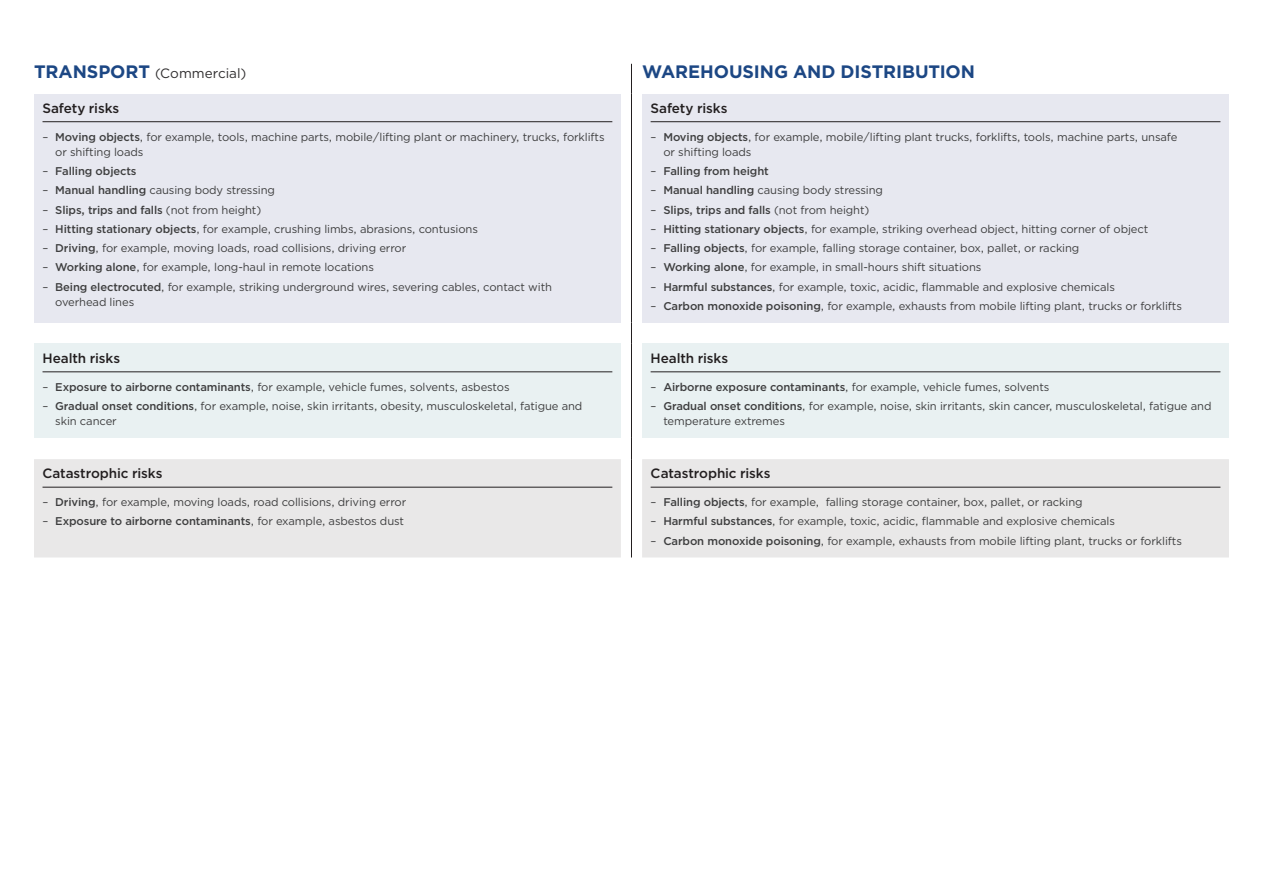
<style>
.page{position:relative;width:1263px;height:893px;background:#fff}
.page>*{position:absolute;margin:0;border:0;box-sizing:border-box;transform-origin:0 0}
.industry_head{font:700 18px "Gotham";letter-spacing:-.005em;color:#1c4784}
.H4_rule{font:500 13.5px "Gotham";letter-spacing:-.005em;color:#231f20}
.industry_head-2{font:13.5px "Gotham";letter-spacing:.005em;color:#312f30}
.t1{font:11.25px/15px "Gotham";letter-spacing:-.01em;color:#3e3e3f}
.t2{font:500 11.25px "Gotham";letter-spacing:-.01em;color:#3e3e3f}
.s1{font-weight:700;font-size:18px;color:#1c4784}
.s2{font-weight:500}
.s3{font-weight:400}
</style>
<div class="page">
<div style="left:34px;top:94px;width:587px;height:229px;background:#e7e8f0"></div>
<div style="left:642px;top:94px;width:587px;height:229px;background:#e7e8f0"></div>
<div style="left:34px;top:344px;width:587px;height:94px;background:#e9f1f2"></div>
<div style="left:642px;top:344px;width:587px;height:94px;background:#e9f1f2"></div>
<div style="left:34px;top:459px;width:1195px;height:98px;background:#e9e8e8"></div>
<hr style="left:631px;top:64px;width:1px;height:30px;background:#231f20">
<hr style="left:631px;top:94px;width:1px;height:229px;background:#231f20">
<svg style="left:631px;top:323px;width:1px;height:21px"></svg>
<hr style="left:631px;top:344px;width:1px;height:94px;background:#231f20">
<svg style="left:631px;top:438px;width:1px;height:21px"></svg>
<hr style="left:631px;top:459px;width:1px;height:98px;background:#231f20">
<hr style="left:43px;top:121px;width:569px;height:1px;background:#231f20">
<hr style="left:651px;top:121px;width:569px;height:1px;background:#231f20">
<hr style="left:43px;top:372px;width:569px;height:1px;background:#231f20">
<hr style="left:651px;top:372px;width:569px;height:1px;background:#231f20">
<hr style="left:43px;top:487px;width:569px;height:1px;background:#231f20">
<hr style="left:651px;top:487px;width:569px;height:1px;background:#231f20">
<p class="industry_head-2" style="left:34px;top:65px;width:214px"><span class="s1">TRANSPORT</span> (Commercial)</p>
<p class="industry_head" style="left:642px;top:60px;width:334px">WAREHOUSING AND DISTRIBUTION</p>
<p class="H4_rule" style="left:43px;top:99px;width:78px">Safety risks</p>
<p class="t1" style="left:55px;top:129px;width:551px;text-indent:-13px">– <span class="s2">Moving objects</span>, for example, tools, machine parts, mobile/lifting plant or machinery, trucks, forklifts or shifting loads</p>
<p class="t2" style="left:43px;top:164px;width:96px"><span class="s3">–</span> Falling objects</p>
<p class="t1" style="left:43px;top:183px;width:234px">– <span class="s2">Manual handling</span> causing body stressing</p>
<p class="t2" style="left:43px;top:202px;width:220px"><span class="s3">–</span> Slips, trips and falls <span class="s3">(not from height)</span></p>
<p class="t1" style="left:43px;top:221px;width:437px">– <span class="s2">Hitting stationary objects</span>, for example, crushing limbs, abrasions, contusions</p>
<p class="t1" style="left:43px;top:240px;width:365px">– <span class="s2">Driving</span>, for example, moving loads, road collisions, driving error</p>
<p class="t1" style="left:43px;top:260px;width:333px">– <span class="s2">Working alone</span>, for example, long-haul in remote locations</p>
<p class="t1" style="left:55px;top:279px;width:498px;text-indent:-13px">– <span class="s2">Being electrocuted</span>, for example, striking underground wires, severing cables, contact with overhead lines</p>
<p class="H4_rule" style="left:651px;top:99px;width:78px">Safety risks</p>
<p class="t1" style="left:663px;top:129px;width:516px;text-indent:-13px">– <span class="s2">Moving objects</span>, for example, mobile/lifting plant trucks, forklifts, tools, machine parts, unsafe or shifting loads</p>
<p class="t2" style="left:651px;top:164px;width:120px"><span class="s3">–</span> Falling from height</p>
<p class="t1" style="left:651px;top:183px;width:234px">– <span class="s2">Manual handling</span> causing body stressing</p>
<p class="t2" style="left:651px;top:202px;width:220px"><span class="s3">–</span> Slips, trips and falls <span class="s3">(not from height)</span></p>
<p class="t1" style="left:651px;top:221px;width:499px">– <span class="s2">Hitting stationary objects</span>, for example, striking overhead object, hitting corner of object</p>
<p class="t1" style="left:651px;top:240px;width:430px">– <span class="s2">Falling objects</span>, for example, falling storage container, box, pallet, or racking</p>
<p class="t1" style="left:651px;top:260px;width:332px">– <span class="s2">Working alone</span>, for example, in small-hours shift situations</p>
<p class="t1" style="left:651px;top:279px;width:466px">– <span class="s2">Harmful substances</span>, for example, toxic, acidic, flammable and explosive chemicals</p>
<p class="t1" style="left:651px;top:298px;width:533px">– <span class="s2">Carbon monoxide poisoning</span>, for example, exhausts from mobile lifting plant, trucks or forklifts</p>
<p class="H4_rule" style="left:43px;top:350px;width:79px">Health risks</p>
<p class="t1" style="left:43px;top:379px;width:469px">– <span class="s2">Exposure to airborne contaminants</span>, for example, vehicle fumes, solvents, asbestos</p>
<p class="t1" style="left:55px;top:398px;width:529px;text-indent:-13px">– <span class="s2">Gradual onset conditions</span>, for example, noise, skin irritants, obesity, musculoskeletal, fatigue and skin cancer</p>
<p class="H4_rule" style="left:43px;top:465px;width:121px">Catastrophic risks</p>
<p class="t1" style="left:43px;top:494px;width:365px">– <span class="s2">Driving</span>, for example, moving loads, road collisions, driving error</p>
<p class="t2" style="left:43px;top:514px;width:363px"><span class="s3">–</span> Exposure to airborne contaminants<span class="s3">, for example, asbestos dust</span></p>
<p class="H4_rule" style="left:651px;top:350px;width:79px">Health risks</p>
<p class="t1" style="left:651px;top:379px;width:400px">– <span class="s2">Airborne exposure contaminants</span>, for example, vehicle fumes, solvents</p>
<p class="t1" style="left:663px;top:398px;width:550px;text-indent:-13px">– <span class="s2">Gradual onset conditions</span>, for example, noise, skin irritants, skin cancer, musculoskeletal, fatigue and temperature extremes</p>
<p class="H4_rule" style="left:651px;top:465px;width:121px">Catastrophic risks</p>
<p class="t1" style="left:651px;top:494px;width:434px">– <span class="s2">Falling objects</span>, for example, falling storage container, box, pallet, or racking</p>
<p class="t1" style="left:651px;top:514px;width:466px">– <span class="s2">Harmful substances</span>, for example, toxic, acidic, flammable and explosive chemicals</p>
<p class="t1" style="left:651px;top:533px;width:533px">– <span class="s2">Carbon monoxide poisoning</span>, for example, exhausts from mobile lifting plant, trucks or forklifts</p>
</div>
